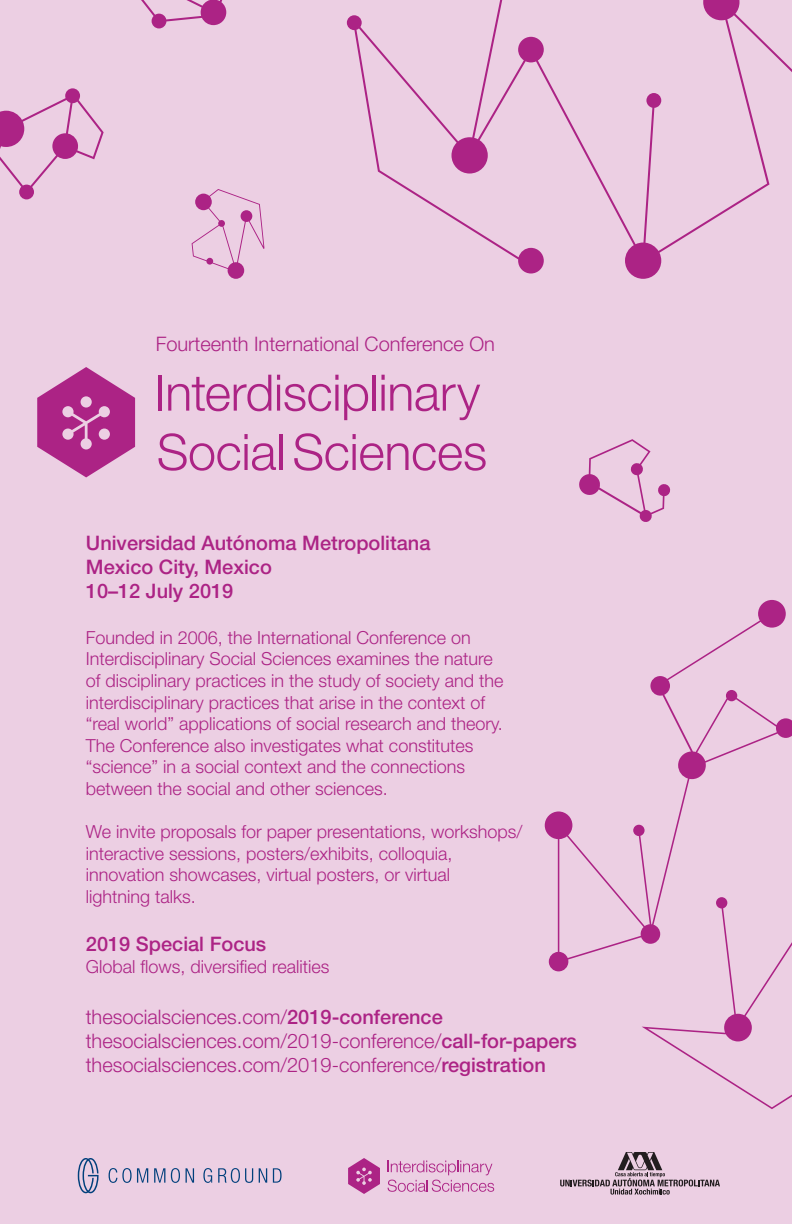
<style>
.page{position:relative;width:792px;height:1224px;background:#eccfe3}
.page>*{position:absolute;margin:0;border:0;box-sizing:border-box;transform-origin:0 0}
.t1{font:300 20px/24px "Helvetica Neue LT Std";color:#ac2385}
.t2{font:500 20px/24px "Helvetica Neue LT Std";color:#ac2385}
.t3{font:300 18px/21.6px "Helvetica Neue LT Std";color:#ac2385}
.s1{font-weight:500}
</style>
<div class="page">
<svg style="left:347px;top:0;width:445px;height:279px"></svg>
<svg style="left:192px;top:189px;width:72px;height:90px"></svg>
<svg style="left:0;top:88px;width:104px;height:111px"></svg>
<svg style="left:642px;top:971px;width:150px;height:138px"></svg>
<svg style="left:545px;top:600px;width:247px;height:371px"></svg>
<svg style="left:579px;top:439px;width:92px;height:83px"></svg>
<svg style="left:141px;top:0;width:86px;height:28px"></svg>
<svg style="left:78px;top:1158px;width:21px;height:35px"></svg>
<svg style="left:109px;top:1168px;width:39px;height:15px"></svg>
<svg style="left:154px;top:1168px;width:11px;height:15px"></svg>
<svg style="left:171px;top:1168px;width:9px;height:15px"></svg>
<svg style="left:186px;top:1168px;width:8px;height:15px"></svg>
<svg style="left:203px;top:1168px;width:9px;height:15px"></svg>
<svg style="left:218px;top:1168px;width:35px;height:15px"></svg>
<svg style="left:259px;top:1168px;width:8px;height:15px"></svg>
<svg style="left:273px;top:1168px;width:9px;height:15px"></svg>
<svg style="left:388px;top:1161px;width:106px;height:31px"></svg>
<svg style="left:348px;top:1158px;width:32px;height:36px"></svg>
<hr style="left:159px;top:375px;width:3px;height:36px;background:#ac2385">
<svg style="left:168px;top:375px;width:103px;height:36px"></svg>
<svg style="left:277px;top:375px;width:91px;height:45px"></svg>
<hr style="left:373px;top:375px;width:3px;height:36px;background:#ac2385">
<svg style="left:381px;top:375px;width:99px;height:45px"></svg>
<svg style="left:158px;top:433px;width:118px;height:38px"></svg>
<hr style="left:279px;top:434px;width:3px;height:36px;background:#ac2385">
<svg style="left:294px;top:433px;width:192px;height:38px"></svg>
<svg style="left:37px;top:367px;width:98px;height:110px"></svg>
<svg style="left:560px;top:1152px;width:160px;height:43px"></svg>
<p class="t1" style="left:156px;top:332px;width:341px">Fourteenth International Conference On</p>
<p class="t2" style="left:86px;top:531px;width:346px">Universidad Autónoma Metropolitana<br>Mexico City, Mexico<br>10–12 July 2019</p>
<p class="t3" style="left:86px;top:626px;width:419px">Founded in 2006, the International Conference on Interdisciplinary Social Sciences examines the nature of disciplinary practices in the study of society and the interdisciplinary practices that arise in the context of “real world” applications of social research and theory.<br>The Conference also investigates what constitutes “science” in a social context and the connections between the social and other sciences.</p>
<p class="t3" style="left:86px;top:821px;width:438px">We invite proposals for paper presentations, workshops/ interactive sessions, posters/exhibits, colloquia, innovation showcases, virtual posters, or virtual<br>lightning talks.</p>
<p class="t2" style="left:86px;top:932px;width:182px">2019 Special Focus</p>
<p class="t3" style="left:86px;top:955px;width:245px">Global flows, diversified realities</p>
<p class="t1" style="left:86px;top:1004px;width:493px">thesocialsciences.com/<span class="s1">2019-conference </span>thesocialsciences.com/2019-conference/<span class="s1">call-for-papers </span>thesocialsciences.com/2019-conference/<span class="s1">registration</span></p>
</div>
